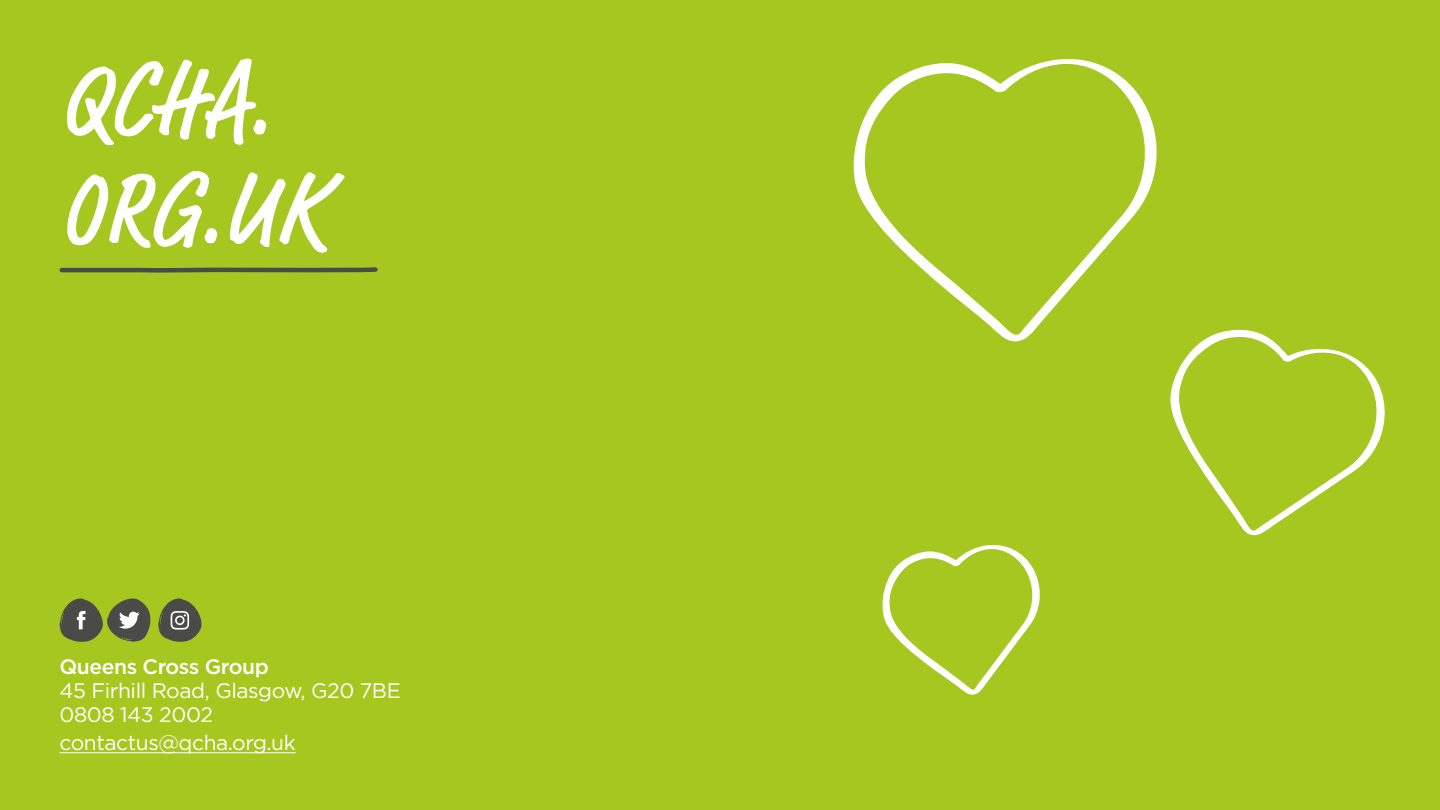
<style>
.page{position:relative;width:1440px;height:810px;background:#a5c720}
.page>*{position:absolute;margin:0;border:0;box-sizing:border-box;transform-origin:0 0}
.t1{font:500 condensed 107.85px/108.8px "Market Pro";letter-spacing:.01em;color:#fff}
.t2{font:21px/24px "Gotham";letter-spacing:-.02em;color:#fff}
.t3{font:500 21px "Gotham";letter-spacing:-.02em;color:#fff}
</style>
<div class="page">
<hr style="left:60px;top:753px;width:236px;height:1px;background:#fff">
<svg style="left:853px;top:59px;width:304px;height:283px"></svg>
<svg style="left:1170px;top:329px;width:215px;height:207px"></svg>
<svg style="left:882px;top:545px;width:158px;height:150px"></svg>
<svg style="left:59px;top:267px;width:319px;height:6px;background:#61693e"></svg>
<svg style="left:59px;top:598px;width:91px;height:44px"></svg>
<svg style="left:158px;top:598px;width:44px;height:44px"></svg>
<h1 class="t1" style="left:60px;top:49px;width:265px">QCHA.<br>ORG.UK</h1>
<p class="t3" style="left:60px;top:653px;width:211px">Queens Cross Group</p>
<p class="t2" style="left:60px;top:678px;width:343px">45 Firhill Road, Glasgow, G20 7BE<br>0808 143 2002</p>
<p class="t2" style="left:60px;top:730px;width:238px">contactus@qcha.org.uk</p>
</div>
